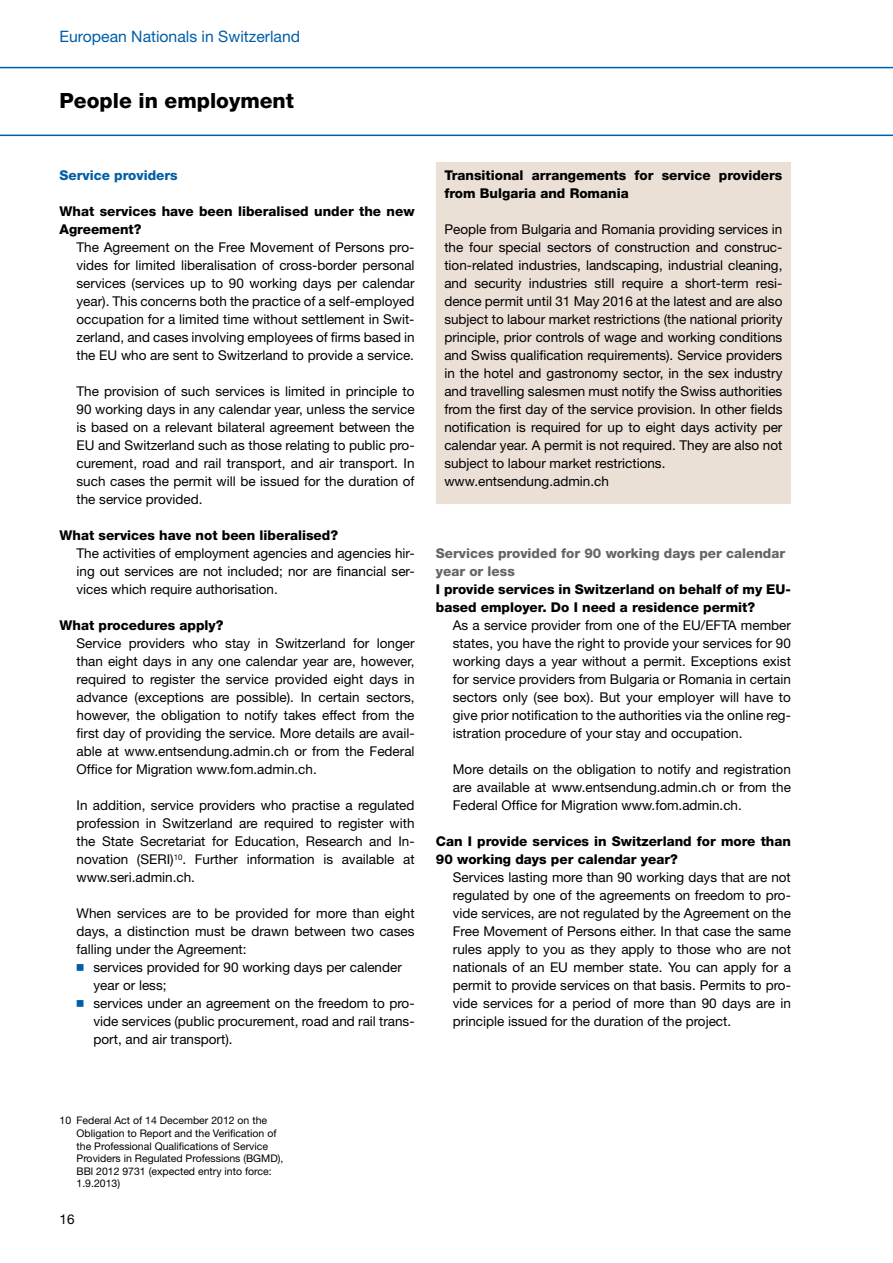
<style>
.page{position:relative;width:893px;height:1263px;background:#fff}
.page>*{position:absolute;margin:0;border:0;box-sizing:border-box;transform-origin:0 0}
.t1{font:800 21px "Helvetica Neue";color:#000}
.t2{font:15.75px "Helvetica Neue";color:#005ea8}
.t3{font:13.5px/18px "Helvetica Neue";color:#000;text-align:justify}
.t4{font:800 13.5px/18px "Helvetica Neue";color:#000}
.t5{font:800 13.5px/18px "Helvetica Neue";color:#646567}
.t6{font:800 13.5px "Helvetica Neue";color:#005ea8}
.t7{font:10.5px/12.6px "Helvetica Neue";color:#000}
.s1{font-family:"Universal Newswith Comm Pi";color:#005ea8}
</style>
<div class="page">
<hr style="left:0;top:67px;width:893px;height:1px;background:#005ea8">
<hr style="left:0;top:135px;width:893px;height:1px;background:#005ea8">
<div style="left:436px;top:162px;width:355px;height:342px;background:#eae0d5"></div>
<p class="t2" style="left:60px;top:27px;width:242px">European Nationals in Switzerland</p>
<h1 class="t1" style="left:60px;top:88px;width:236px">People in employment</h1>
<p class="t6" style="left:60px;top:167px;width:120px">Service providers</p>
<p class="t4" style="left:60px;top:202px;width:357px">What services have been liberalised under the new<br>Agreement?</p>
<p class="t3" style="left:77px;top:238px;width:340px">The Agreement on the Free Movement of Persons pro&shy;vides for limited liberalisation of cross-border personal services (services up to 90 working days per calendar year). This concerns both the practice of a self-employed occupation for a limited time without settlement in Swit&shy;zerland, and cases involving employees of firms based in the EU who are sent to Switzerland to provide a service.</p>
<p class="t3" style="left:77px;top:382px;width:340px">The provision of such services is limited in principle to 90 working days in any calendar year, unless the service is based on a relevant bilateral agreement between the EU and Switzerland such as those relating to public pro&shy;curement, road and rail transport, and air transport. In such cases the permit will be issued for the duration of the service provided.</p>
<p class="t4" style="left:60px;top:526px;width:280px">What services have not been liberalised?</p>
<p class="t3" style="left:77px;top:544px;width:340px">The activities of employment agencies and agencies hir&shy;ing out services are not included; nor are financial ser&shy;vices which require authorisation.</p>
<p class="t4" style="left:60px;top:616px;width:166px">What procedures apply?</p>
<p class="t3" style="left:77px;top:634px;width:340px">Service providers who stay in Switzerland for longer than eight days in any one calendar year are, however, required to register the service provided eight days in advance (exceptions are possible). In certain sectors, however, the obligation to notify takes effect from the first day of providing the service. More details are avail&shy;able at www.entsendung.admin.ch or from the Federal Office for Migration www.fom.admin.ch.</p>
<p class="t3" style="left:77px;top:796px;width:340px">In addition, service providers who practise a regulated profession in Switzerland are required to register with the State Secretariat for Education, Research and In&shy;novation (SERI)<sup>10</sup>. Further information is available at www.seri.admin.ch.</p>
<p class="t3" style="left:77px;top:904px;width:340px">When services are to be provided for more than eight</p>
<p class="t3" style="left:77px;top:922px;width:340px">days, a distinction must be drawn between two cases</p>
<p class="t3" style="left:77px;top:940px;width:172px">falling under the Agreement:</p>
<p class="t3" style="left:77px;top:958px;width:327px"><span class="s1">n</span> services provided for 90 working days per calender</p>
<p class="t3" style="left:94px;top:976px;width:74px">year or less;</p>
<p class="t3" style="left:77px;top:994px;width:340px"><span class="s1">n</span> services under an agreement on the freedom to pro-</p>
<p class="t3" style="left:94px;top:1012px;width:323px">vide services (public procurement, road and rail trans-</p>
<p class="t3" style="left:94px;top:1030px;width:141px">port, and air transport).</p>
<p class="t4" style="left:444px;top:166px;width:340px">Transitional arrangements for service providers from Bulgaria and Romania</p>
<p class="t3" style="left:444px;top:220px;width:340px;text-align:left">People from Bulgaria and Romania providing services in the four special sectors of construction and construc&shy;tion-related industries, landscaping, industrial cleaning, and security industries still require a short-term resi&shy;dence permit until 31 May 2016 at the latest and are also subject to labour market restrictions (the national priority principle, prior controls of wage and working conditions and Swiss qualification requirements). Service providers in the hotel and gastronomy sector, in the sex industry and travelling salesmen must notify the Swiss authorities from the first day of the service provision. In other fields notification is required for up to eight days activity per calendar year. A permit is not required. They are also not subject to labour market restrictions. www.entsendung.admin.ch</p>
<p class="t5" style="left:436px;top:544px;width:351px">Services provided for 90 working days per calendar year or less</p>
<p class="t4" style="left:436px;top:580px;width:357px">I provide services in Switzerland on behalf of my EU&shy;based employer. Do I need a residence permit?</p>
<p class="t3" style="left:453px;top:616px;width:340px">As a service provider from one of the EU/EFTA member states, you have the right to provide your services for 90 working days a year without a permit. Exceptions exist for service providers from Bulgaria or Romania in certain sectors only (see box). But your employer will have to give prior notification to the authorities via the online reg&shy;istration procedure of your stay and occupation.</p>
<p class="t3" style="left:453px;top:760px;width:340px">More details on the obligation to notify and registration are available at www.entsendung.admin.ch or from the Federal Office for Migration www.fom.admin.ch.</p>
<p class="t4" style="left:436px;top:832px;width:357px">Can I provide services in Switzerland for more than<br>90 working days per calendar year?</p>
<p class="t3" style="left:453px;top:868px;width:340px">Services lasting more than 90 working days that are not regulated by one of the agreements on freedom to pro&shy;vide services, are not regulated by the Agreement on the Free Movement of Persons either. In that case the same rules apply to you as they apply to those who are not nationals of an EU member state. You can apply for a permit to provide services on that basis. Permits to pro&shy;vide services for a period of more than 90 days are in principle issued for the duration of the project.</p>
<p class="t7" style="left:77px;top:1114px;width:208px;text-indent:-17px">10 Federal Act of 14 December 2012 on the Obligation to Report and the Verification of the Professional Qualifications of Service Providers in Regulated Professions (BGMD), BBl 2012 9731 (expected entry into force:<br>1.9.2013)</p>
<p class="t3" style="left:60px;top:1210px;width:17px">16</p>
</div>
